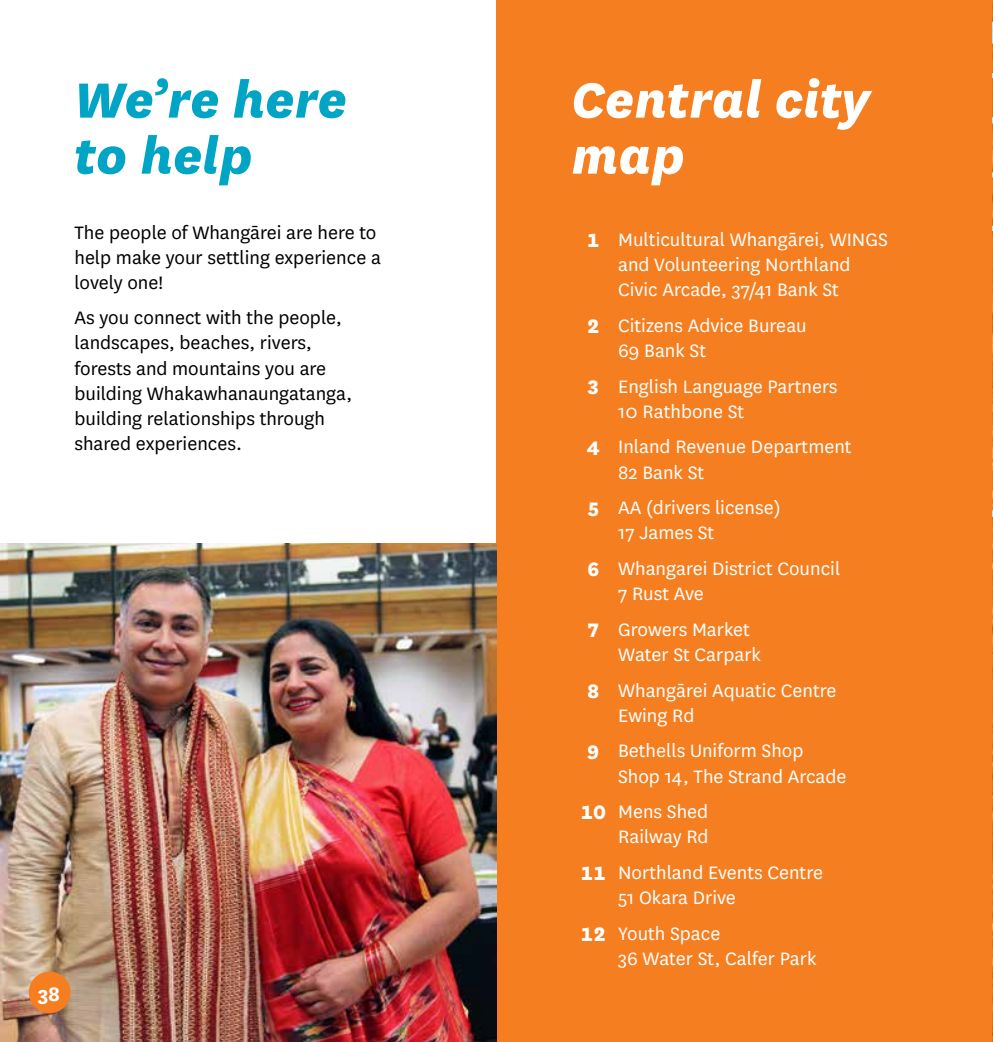
<style>
.page{position:relative;width:993px;height:1042px;background:#fff}
.page>*{position:absolute;margin:0;border:0;box-sizing:border-box;transform-origin:0 0}
.Heading_one__change{font:italic 800 57.75px/56px "National";color:#00a4c4}
.Heading_one__change-2{font:italic 800 57.75px/56px "National";color:#fff}
.Numbers_on_key{font:800 22.75px "National";color:#fff}
.t1{font:700 22.75px "National";color:#fff}
.Body_Text{font:21px/25.2px "National";color:#fff}
.Body_Text-2{font:21px/25.2px "National";color:#000}
</style>
<div class="page">
<div style="left:496px;top:0;width:496px;height:1042px;background:#f57e20"></div>
<img style="left:992px;top:538px;width:1px;height:504px">
<svg style="left:992px;top:0;width:1px;height:538px"></svg>
<img style="left:0;top:543px;width:496px;height:499px">
<div style="left:29px;top:971px;width:41px;height:42px;background:#f57e20;border-radius:50%"></div>
<h1 class="Heading_one__change" style="left:74px;top:68px;width:273px">We’re here to help</h1>
<p class="Body_Text-2" style="left:74px;top:219px;width:308px">The people of Whangārei are here to help make your settling experience a lovely one!</p>
<p class="Body_Text-2" style="left:74px;top:304px;width:279px">As you connect with the people, landscapes, beaches, rivers, forests and mountains you are building Whakawhanaungatanga, building relationships through shared experiences.</p>
<p class="t1" style="left:38px;top:978px;width:24px">38</p>
<h1 class="Heading_one__change-2" style="left:570px;top:68px;width:300px">Central city map</h1>
<p class="Numbers_on_key" style="left:586px;top:224px;width:14px">1</p>
<p class="Body_Text" style="left:618px;top:226px;width:271px">Multicultural Whangārei, WINGS and Volunteering Northland</p>
<p class="Body_Text" style="left:618px;top:276px;width:222px">Civic Arcade, 37/41 Bank St</p>
<p class="Numbers_on_key" style="left:586px;top:310px;width:14px">2</p>
<p class="Body_Text" style="left:618px;top:312px;width:190px">Citizens Advice Bureau</p>
<p class="Body_Text" style="left:618px;top:337px;width:89px">69 Bank St</p>
<p class="Numbers_on_key" style="left:586px;top:371px;width:14px">3</p>
<p class="Body_Text" style="left:618px;top:373px;width:221px">English Language Partners</p>
<p class="Body_Text" style="left:618px;top:398px;width:128px">10 Rathbone St</p>
<p class="Numbers_on_key" style="left:586px;top:431px;width:14px">4</p>
<p class="Body_Text" style="left:618px;top:433px;width:235px">Inland Revenue Department</p>
<p class="Body_Text" style="left:618px;top:459px;width:87px">82 Bank St</p>
<p class="Numbers_on_key" style="left:586px;top:492px;width:14px">5</p>
<p class="Body_Text" style="left:618px;top:494px;width:164px">AA (drivers license)</p>
<p class="Body_Text" style="left:618px;top:519px;width:98px">17 James St</p>
<p class="Numbers_on_key" style="left:586px;top:553px;width:14px">6</p>
<p class="Body_Text" style="left:618px;top:555px;width:223px">Whangarei District Council</p>
<p class="Body_Text" style="left:618px;top:580px;width:87px">7 Rust Ave</p>
<p class="Numbers_on_key" style="left:586px;top:614px;width:14px">7</p>
<p class="Body_Text" style="left:618px;top:616px;width:133px">Growers Market</p>
<p class="Body_Text" style="left:618px;top:641px;width:144px">Water St Carpark</p>
<p class="Numbers_on_key" style="left:586px;top:674px;width:14px">8</p>
<p class="Body_Text" style="left:618px;top:676px;width:220px">Whangārei Aquatic Centre</p>
<p class="Body_Text" style="left:618px;top:702px;width:78px">Ewing Rd</p>
<p class="Numbers_on_key" style="left:586px;top:735px;width:14px">9</p>
<p class="Body_Text" style="left:618px;top:737px;width:187px">Bethells Uniform Shop</p>
<p class="Body_Text" style="left:618px;top:762px;width:230px">Shop 14, The Strand Arcade</p>
<p class="Numbers_on_key" style="left:580px;top:796px;width:27px">10</p>
<p class="Body_Text" style="left:618px;top:798px;width:92px">Mens Shed</p>
<p class="Body_Text" style="left:618px;top:823px;width:92px">Railway Rd</p>
<p class="Numbers_on_key" style="left:580px;top:857px;width:27px">11</p>
<p class="Body_Text" style="left:618px;top:859px;width:206px">Northland Events Centre</p>
<p class="Body_Text" style="left:618px;top:884px;width:119px">51 Okara Drive</p>
<p class="Numbers_on_key" style="left:580px;top:917px;width:27px">12</p>
<p class="Body_Text" style="left:618px;top:919px;width:104px">Youth Space</p>
<p class="Body_Text" style="left:618px;top:945px;width:200px">36 Water St, Calfer Park</p>
</div>
